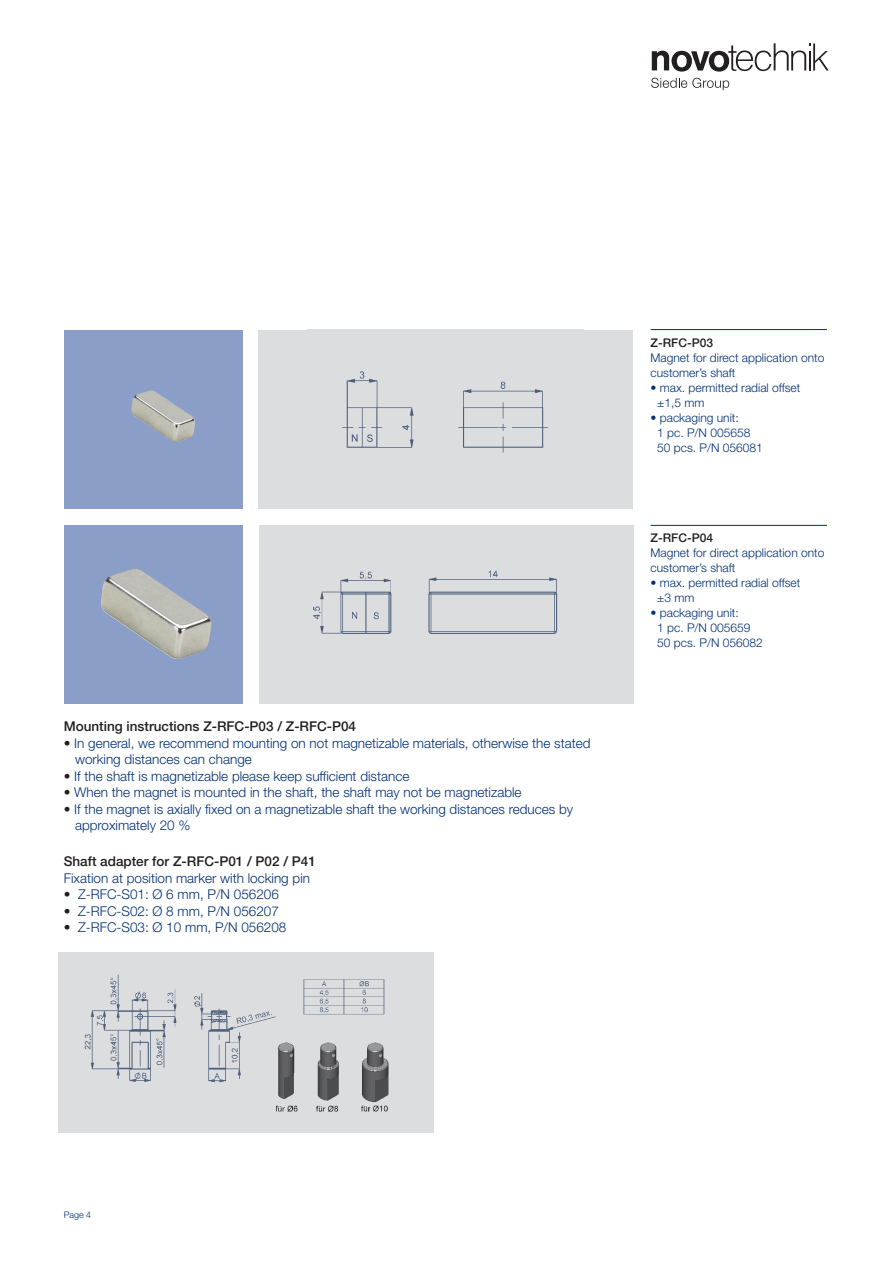
<style>
.page{position:relative;width:893px;height:1263px;background:#fff}
.page>*{position:absolute;margin:0;border:0;box-sizing:border-box;transform-origin:0 0}
.t1{font:300 13.5px/16.5px "Helvetica Neue LT Std";color:#002f73}
.t2{font:500 13.5px "Helvetica Neue LT Std";color:#231f20}
.t3{font:300 12px/15px "Helvetica Neue LT Std";color:#002f73}
.t4{font:500 12px "Helvetica Neue LT Std";color:#231f20}
.t5{font:300 9px "Helvetica Neue LT Std";color:#002f73}
.s1{color:#231f20}
.s2{font-weight:500;color:#231f20}
</style>
<div class="page">
<svg style="left:652px;top:43px;width:177px;height:29px"></svg>
<svg style="left:651px;top:78px;width:78px;height:12px"></svg>
<hr style="left:651px;top:329px;width:176px;height:1px;background:#002f73">
<div style="left:259px;top:525px;width:375px;height:179px;background:#dcdddf"></div>
<img style="left:313px;top:570px;width:245px;height:64px">
<div style="left:259px;top:330px;width:374px;height:178px;background:#dcdddf"></div>
<img style="left:342px;top:371px;width:206px;height:82px">
<div style="left:64px;top:330px;width:178px;height:178px;background:#8b9ec7"></div>
<img style="left:131px;top:391px;width:38px;height:48px">
<hr style="left:651px;top:525px;width:176px;height:1px;background:#002f73">
<div style="left:64px;top:525px;width:178px;height:179px;background:#8b9ec7"></div>
<img style="left:101px;top:569px;width:65px;height:84px">
<div style="left:59px;top:952px;width:375px;height:180px;background:#dcdddf"></div>
<img style="left:84px;top:974px;width:301px;height:109px">
<img style="left:265px;top:1040px;width:124px;height:72px">
<p class="t2" style="left:64px;top:718px;width:294px">Mounting instructions Z-RFC-P03 / Z-RFC-P04</p>
<p class="t1" style="left:75px;top:734px;width:517px;text-indent:-11px"><span class="s1">•</span> In general, we recommend mounting on not magnetizable materials, otherwise the stated working distances can change</p>
<p class="t1" style="left:64px;top:767px;width:347px"><span class="s2">•</span> If the shaft is magnetizable please keep sufficient distance</p>
<p class="t1" style="left:64px;top:784px;width:459px"><span class="s1">•</span> When the magnet is mounted in the shaft, the shaft may not be magnetizable</p>
<p class="t1" style="left:75px;top:800px;width:500px;text-indent:-11px"><span class="s1">•</span> If the magnet is axially fixed on a magnetizable shaft the working distances reduces by approximately 20 %</p>
<p class="t2" style="left:64px;top:853px;width:254px">Shaft adapter for Z-RFC-P01 / P02 / P41</p>
<p class="t1" style="left:64px;top:869px;width:248px">Fixation at position marker with locking pin</p>
<p class="t1" style="left:64px;top:886px;width:217px"><span class="s1">•</span> Z-RFC-S01: Ø 6 mm, P/N 056206</p>
<p class="t1" style="left:64px;top:902px;width:217px"><span class="s1">•</span> Z-RFC-S02: Ø 8 mm, P/N 056207</p>
<p class="t1" style="left:64px;top:919px;width:224px"><span class="s1">•</span> Z-RFC-S03: Ø 10 mm, P/N 056208</p>
<p class="t4" style="left:651px;top:335px;width:64px">Z-RFC-P03</p>
<p class="t3" style="left:651px;top:350px;width:175px">Magnet for direct application onto customer’s shaft</p>
<p class="t3" style="left:657px;top:380px;width:145px;text-indent:-7px">• max. permitted radial offset ±1,5 mm</p>
<p class="t3" style="left:651px;top:410px;width:90px">• packaging unit:</p>
<p class="t3" style="left:657px;top:425px;width:95px">1 pc. P/N 005658</p>
<p class="t3" style="left:657px;top:440px;width:107px">50 pcs. P/N 056081</p>
<p class="t4" style="left:651px;top:531px;width:64px">Z-RFC-P04</p>
<p class="t3" style="left:651px;top:545px;width:175px">Magnet for direct application onto customer’s shaft</p>
<p class="t3" style="left:651px;top:575px;width:151px">• max. permitted radial offset</p>
<p class="t3" style="left:657px;top:590px;width:39px">±3 mm</p>
<p class="t3" style="left:651px;top:605px;width:90px">• packaging unit:</p>
<p class="t3" style="left:657px;top:620px;width:95px">1 pc. P/N 005659</p>
<p class="t3" style="left:657px;top:635px;width:107px">50 pcs. P/N 056082</p>
<p class="t5" style="left:64px;top:1210px;width:29px">Page 4</p>
</div>
